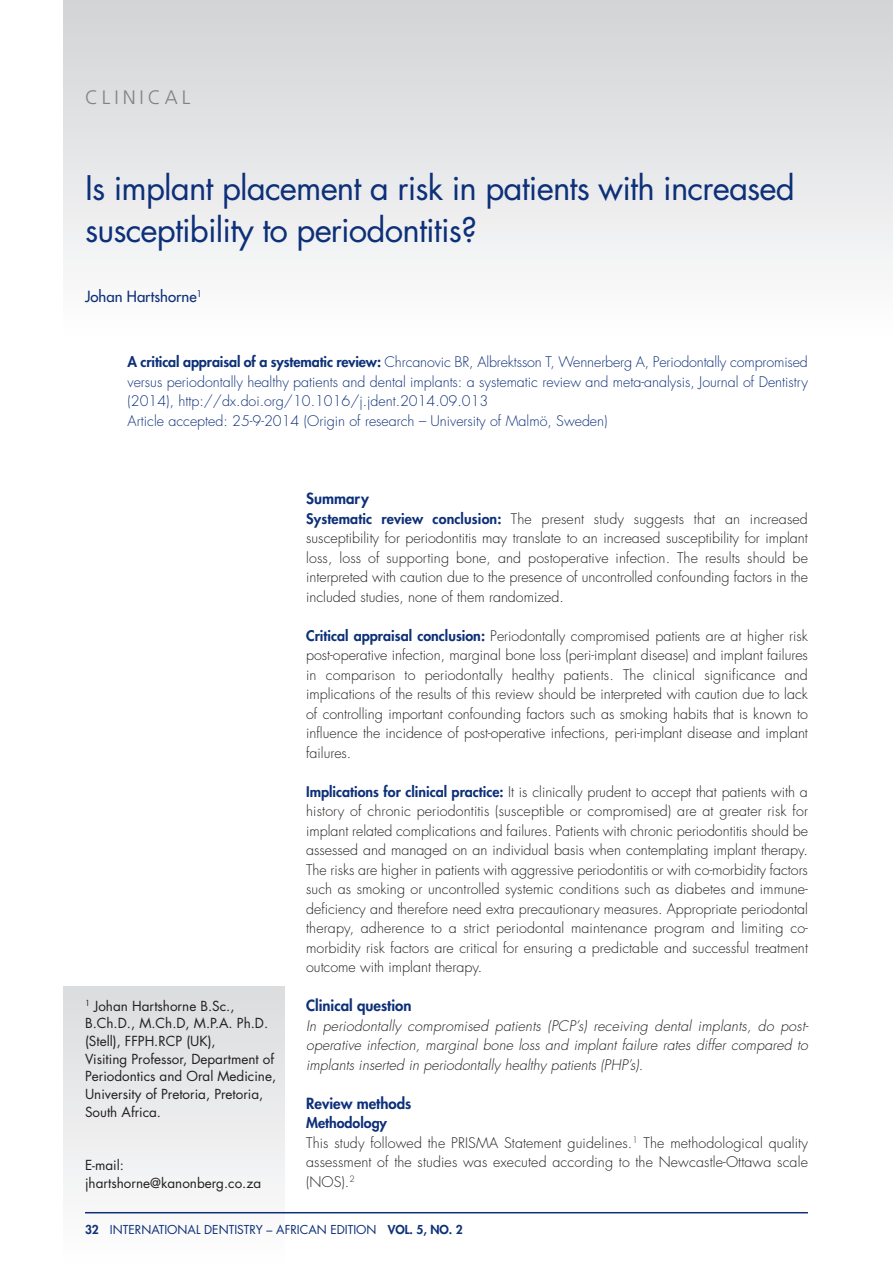
<style>
.page{position:relative;width:893px;height:1263px;background:#fff}
.page>*{position:absolute;margin:0;border:0;box-sizing:border-box;transform-origin:0 0}
.t1{font:33px/42px "Futura";letter-spacing:-.025em;color:#0d3079}
.t2{font:300 19.5px "Frutiger";letter-spacing:.2em;color:#808285}
.t3{font:800 15px "Futura";color:#0d3079}
.t4{font:15px "Futura";color:#0d3079}
.t5{font:300 14.25px/19.5px "Futura";letter-spacing:.005em;color:#231f20;text-align:justify}
.t6{font:300 14.25px/19.5px "Futura";color:#0d3079}
.t7{font:italic 300 14.25px/19.5px "Futura";letter-spacing:.005em;color:#231f20;text-align:justify}
.t8{font:13.5px/17.7px "Futura";color:#231f20}
.t9{font:12px "Futura";color:#0d3079}
.s1{font-weight:800}
.s2{font-weight:800;color:#0d3079}
</style>
<div class="page">
<div style="left:64px;top:986px;width:221px;height:277px;background:linear-gradient(to bottom,#dbdcde,#fefefe)"></div>
<div style="left:64px;top:0;width:829px;height:334px;background:linear-gradient(to bottom,#d2d3d6,#fdfdfe)"></div>
<hr style="left:85px;top:1212px;width:723px;height:1px;background:#0d3079">
<h2 class="t2" style="left:85px;top:89px;width:107px">CLINICAL</h2>
<h1 class="t1" style="left:85px;top:170px;width:711px">Is implant placement a risk in patients with increased susceptibility to periodontitis?</h1>
<p class="t4" style="left:85px;top:289px;width:118px">Johan Hartshorne<sup>1</sup></p>
<p class="t6" style="left:128px;top:353px;width:682px"><span class="s1">A critical appraisal of a systematic review:</span> Chrcanovic BR, Albrektsson T, Wennerberg A, Periodontally compromised versus periodontally healthy patients and dental implants: a systematic review and meta-analysis, Journal of Dentistry (2014), http://dx.doi.org/10.1016/j.jdent.2014.09.013<br>Article accepted: 25-9-2014 (Origin of research – University of Malmö, Sweden)</p>
<p class="t8" style="left:85px;top:998px;width:193px"><sup>1</sup> Johan Hartshorne B.Sc.,<br>B.Ch.D., M.Ch.D, M.P.A. Ph.D. (Stell), FFPH.RCP (UK),<br>Visiting Professor, Department of<br>Periodontics and Oral Medicine,<br>University of Pretoria, Pretoria,<br>South Africa.</p>
<p class="t8" style="left:85px;top:1157px;width:178px">E-mail: jhartshorne@kanonberg.co.za</p>
<p class="t3" style="left:306px;top:491px;width:64px">Summary</p>
<p class="t5" style="left:306px;top:510px;width:503px"><span class="s2">Systematic review conclusion:</span> The present study suggests that an increased susceptibility for periodontitis may translate to an increased susceptibility for implant loss, loss of supporting bone, and postoperative infection. The results should be interpreted with caution due to the presence of uncontrolled confounding factors in the included studies, none of them randomized.</p>
<p class="t5" style="left:306px;top:627px;width:503px"><span class="s2">Critical appraisal conclusion:</span> Periodontally compromised patients are at higher risk post-operative infection, marginal bone loss (peri-implant disease) and implant failures in comparison to periodontally healthy patients. The clinical significance and implications of the results of this review should be interpreted with caution due to lack of controlling important confounding factors such as smoking habits that is known to influence the incidence of post-operative infections, peri-implant disease and implant failures.</p>
<p class="t5" style="left:306px;top:783px;width:503px"><span class="s2">Implications for clinical practice:</span> It is clinically prudent to accept that patients with a history of chronic periodontitis (susceptible or compromised) are at greater risk for implant related complications and failures. Patients with chronic periodontitis should be assessed and managed on an individual basis when contemplating implant therapy.<br>The risks are higher in patients with aggressive periodontitis or with co-morbidity factors such as smoking or uncontrolled systemic conditions such as diabetes and immune&shy;deficiency and therefore need extra precautionary measures. Appropriate periodontal therapy, adherence to a strict periodontal maintenance program and limiting co&shy;morbidity risk factors are critical for ensuring a predictable and successful treatment outcome with implant therapy.</p>
<p class="t3" style="left:306px;top:998px;width:107px">Clinical question</p>
<p class="t7" style="left:306px;top:1017px;width:504px">In periodontally compromised patients (PCP’s) receiving dental implants, do post&shy;operative infection, marginal bone loss and implant failure rates differ compared to implants inserted in periodontally healthy patients (PHP’s).</p>
<p class="t3" style="left:306px;top:1096px;width:107px">Review methods</p>
<p class="t5" style="left:306px;top:1114px;width:503px;text-align:left"><span class="s2">Methodology<br></span>This study followed the PRISMA Statement guidelines.<sup>1</sup> The methodological quality assessment of the studies was executed according to the Newcastle-Ottawa scale (NOS).<sup>2</sup></p>
<p class="t9" style="left:85px;top:1224px;width:379px"><span class="s1">32</span> INTERNATIONAL DENTISTRY – AFRICAN EDITION <span class="s1">VOL. 5, NO. 2</span></p>
</div>
